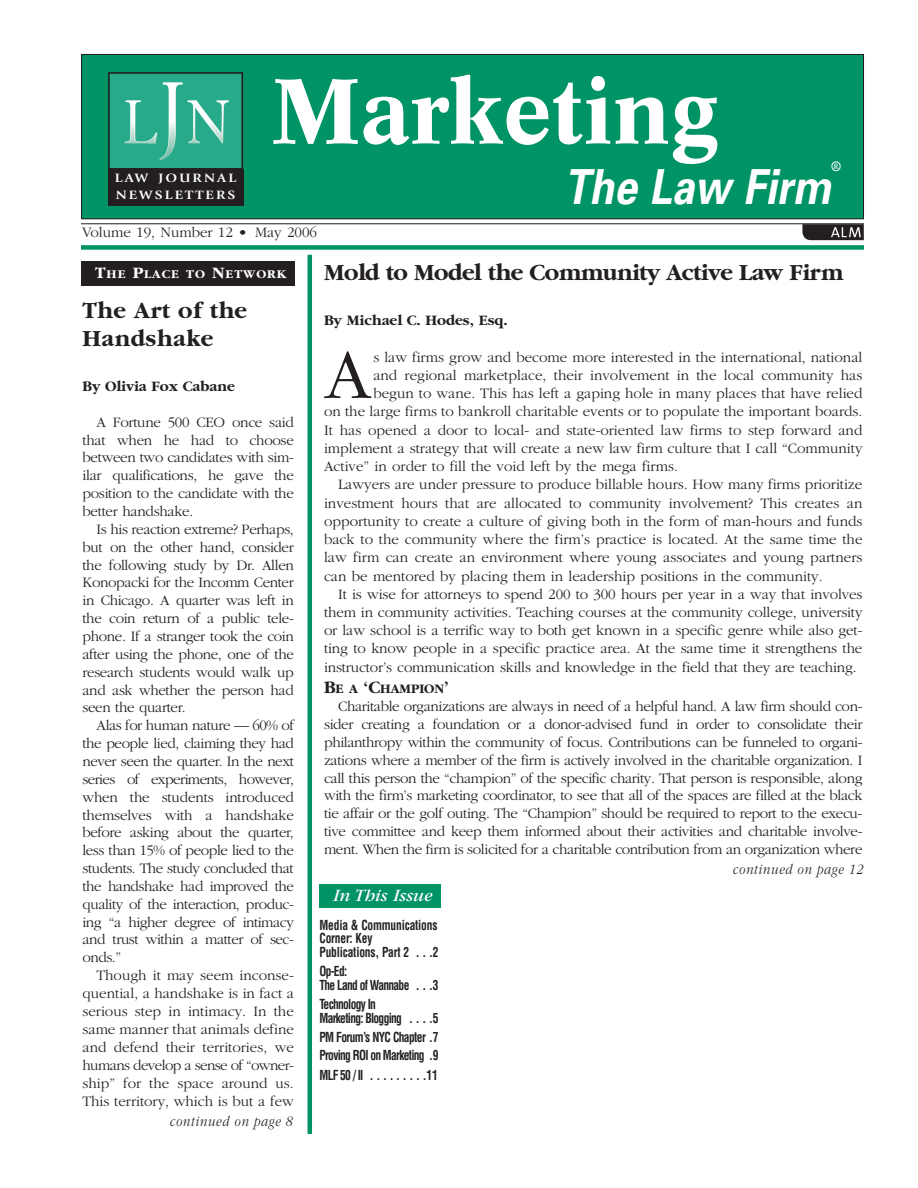
<style>
.page{position:relative;width:918px;height:1188px;background:#fff}
.page>*{position:absolute;margin:0;border:0;box-sizing:border-box;transform-origin:0 0}
.t1{font:500 90px "Concorde BE";color:#fff}
.t2{font:300 72.75px "Garamond";color:#231f20}
.t3{font:italic 700 48.3px "Univers";color:#fff;scale:.84 1}
.t4{font:700 24px "Garamond";letter-spacing:-.02em;color:#231f20}
.t5{font:700 24px/28.3px "Garamond";letter-spacing:.015em;color:#231f20}
.t6{font:italic 18px "Garamond";color:#fff}
.t7{font:300 15px/17.9px "Garamond";color:#231f20;text-align:justify}
.t8{font:700 15px "Garamond";color:#231f20}
.t9{font:italic 300 15px "Garamond";letter-spacing:.055em;color:#231f20;scale:.82 1}
.t10{font:700 condensed 13.5px/13.5px "Helvetica";letter-spacing:-.06em;color:#231f20;scale:.85 1}
.t11{font:700 condensed 13.5px/13.5px "Helvetica";letter-spacing:-.015em;color:#231f20;scale:.85 1}
.t12{font:700 13.5px "Garamond";color:#231f20}
.t13{font:700 13.5px "Sabon";color:#fff;scale:.93 1}
.t14{font:700 12.6px/17.4px "Giovanni";letter-spacing:.15em;color:#fff;scale:1.15 1}
.t15{font:700 12.3px "Garamond";letter-spacing:.075em;color:#fff;scale:1.05 1}
.s1{font-size:16.5px}
.s2{font-size:18px}
</style>
<div class="page">
<div style="left:319px;top:884px;width:122px;height:24px;background:#009365"></div>
<hr style="left:308px;top:255px;width:4px;height:879px;background:#009365">
<div style="left:81px;top:54px;width:783px;height:165px;background:#009365"></div>
<div style="left:81px;top:54px;width:783px;height:165px;border:1px solid #231f20"></div>
<img style="left:111px;top:75px;width:129px;height:92px">
<div style="left:108px;top:72px;width:135px;height:98px;border:2px solid #231f20"></div>
<div style="left:108px;top:169px;width:135px;height:36px;background:#231f20"></div>
<div style="left:81px;top:245px;width:783px;height:5px;background:#009365"></div>
<svg style="left:802px;top:224px;width:62px;height:16px"></svg>
<hr style="left:81px;top:223px;width:783px;height:1px;background:#231f20">
<div style="left:81px;top:261px;width:213px;height:25px;background:#231f20"></div>
<p class="t14" style="left:115px;top:170px;width:107px">LAW JOURNAL<br>NEWSLETTERS</p>
<h1 class="t1" style="left:271px;top:75px;width:449px">Marketing</h1>
<h3 class="t3" style="left:564px;top:169px;width:319px">The Law Firm</h3>
<p class="t13" style="left:831px;top:160px;width:12px">®</p>
<p class="t7" style="left:82px;top:225px;width:236px">Volume 19, Number 12 • May 2006</p>
<p class="t15" style="left:95px;top:270px;width:183px"><span class="s1">T</span>HE <span class="s1">P</span>LACE TO <span class="s1">N</span>ETWORK</p>
<h3 class="t5" style="left:82px;top:298px;width:166px">The Art of the<br>Handshake</h3>
<p class="t8" style="left:82px;top:380px;width:154px">By Olivia Fox Cabane</p>
<p class="t7" style="left:82px;top:414px;width:213px;text-indent:14px">A Fortune 500 CEO once said that when he had to choose between two candidates with sim&shy;ilar qualifications, he gave the position to the candidate with the better handshake.</p>
<p class="t7" style="left:82px;top:521px;width:213px;text-indent:14px">Is his reaction extreme? Perhaps, but on the other hand, consider the following study by Dr. Allen Konopacki for the Incomm Center in Chicago. A quarter was left in the coin return of a public tele&shy;phone. If a stranger took the coin after using the phone, one of the research students would walk up and ask whether the person had seen the quarter.</p>
<p class="t7" style="left:82px;top:718px;width:213px;text-indent:14px">Alas for human nature — 60% of the people lied, claiming they had never seen the quarter. In the next series of experiments, however, when the students introduced themselves with a handshake before asking about the quarter, less than 15% of people lied to the students. The study concluded that the handshake had improved the quality of the interaction, produc&shy;ing “a higher degree of intimacy and trust within a matter of sec&shy;onds.”</p>
<p class="t7" style="left:82px;top:968px;width:213px;text-indent:14px">Though it may seem inconse&shy;quential, a handshake is in fact a serious step in intimacy. In the same manner that animals define and defend their territories, we humans develop a sense of “owner&shy;ship” for the space around us.<br>This territory, which is but a few</p>
<p class="t9" style="left:169px;top:1116px;width:151px">continued on page 8</p>
<h3 class="t4" style="left:324px;top:263px;width:521px">Mold to Model the Community Active Law Firm</h3>
<p class="t8" style="left:324px;top:315px;width:185px">By Michael C. Hodes, Esq.</p>
<h2 class="t2" style="left:325px;top:346px;width:48px">A</h2>
<p class="t7" style="left:373px;top:349px;width:491px">s law firms grow and become more interested in the international, national</p>
<p class="t7" style="left:373px;top:367px;width:491px">and regional marketplace, their involvement in the local community has</p>
<p class="t7" style="left:373px;top:386px;width:491px">begun to wane. This has left a gaping hole in many places that have relied</p>
<p class="t7" style="left:324px;top:404px;width:540px">on the large firms to bankroll charitable events or to populate the important boards.</p>
<p class="t7" style="left:324px;top:422px;width:540px">It has opened a door to local- and state-oriented law firms to step forward and</p>
<p class="t7" style="left:324px;top:440px;width:540px">implement a strategy that will create a new law firm culture that I call “Community</p>
<p class="t7" style="left:324px;top:459px;width:355px">Active” in order to fill the void left by the mega firms.</p>
<p class="t7" style="left:338px;top:477px;width:526px">Lawyers are under pressure to produce billable hours. How many firms prioritize</p>
<p class="t7" style="left:324px;top:495px;width:540px">investment hours that are allocated to community involvement? This creates an</p>
<p class="t7" style="left:324px;top:513px;width:540px">opportunity to create a culture of giving both in the form of man-hours and funds</p>
<p class="t7" style="left:324px;top:532px;width:540px">back to the community where the firm’s practice is located. At the same time the</p>
<p class="t7" style="left:324px;top:550px;width:540px">law firm can create an environment where young associates and young partners</p>
<p class="t7" style="left:324px;top:568px;width:500px">can be mentored by placing them in leadership positions in the community.</p>
<p class="t7" style="left:338px;top:586px;width:526px">It is wise for attorneys to spend 200 to 300 hours per year in a way that involves</p>
<p class="t7" style="left:324px;top:604px;width:540px">them in community activities. Teaching courses at the community college, university</p>
<p class="t7" style="left:324px;top:623px;width:540px">or law school is a terrific way to both get known in a specific genre while also get-</p>
<p class="t7" style="left:324px;top:641px;width:540px">ting to know people in a specific practice area. At the same time it strengthens the</p>
<p class="t7" style="left:324px;top:659px;width:534px">instructor’s communication skills and knowledge in the field that they are teaching.</p>
<p class="t12" style="left:324px;top:683px;width:126px"><span class="s2">B</span>E A <span class="s2">‘C</span>HAMPION<span class="s2">’</span></p>
<p class="t7" style="left:324px;top:698px;width:540px;text-indent:14px">Charitable organizations are always in need of a helpful hand. A law firm should con&shy;sider creating a foundation or a donor-advised fund in order to consolidate their philanthropy within the community of focus. Contributions can be funneled to organi&shy;zations where a member of the firm is actively involved in the charitable organization. I call this person the “champion” of the specific charity. That person is responsible, along with the firm’s marketing coordinator, to see that all of the spaces are filled at the black tie affair or the golf outing. The “Champion” should be required to report to the execu&shy;tive committee and keep them informed about their activities and charitable involve&shy;ment. When the firm is solicited for a charitable contribution from an organization where</p>
<p class="t6" style="left:333px;top:890px;width:101px">In This Issue</p>
<p class="t11" style="left:319px;top:919px;width:142px">Media &amp; Communications<br>Corner: Key<br>Publications, Part 2 . . .2</p>
<p class="t10" style="left:319px;top:966px;width:142px">Op-Ed:<br>The Land of Wannabe . . .3</p>
<p class="t10" style="left:319px;top:999px;width:142px">Technology In<br>Marketing: Blogging . . . .5</p>
<p class="t10" style="left:319px;top:1030px;width:142px;line-height:18px">PM Forum’s NYC Chapter .7<br>Proving ROI on Marketing .9</p>
<p class="t10" style="left:319px;top:1069px;width:141px">MLF 50 / II . . . . . . . . .11</p>
<p class="t9" style="left:732px;top:864px;width:161px">continued on page 12</p>
</div>
